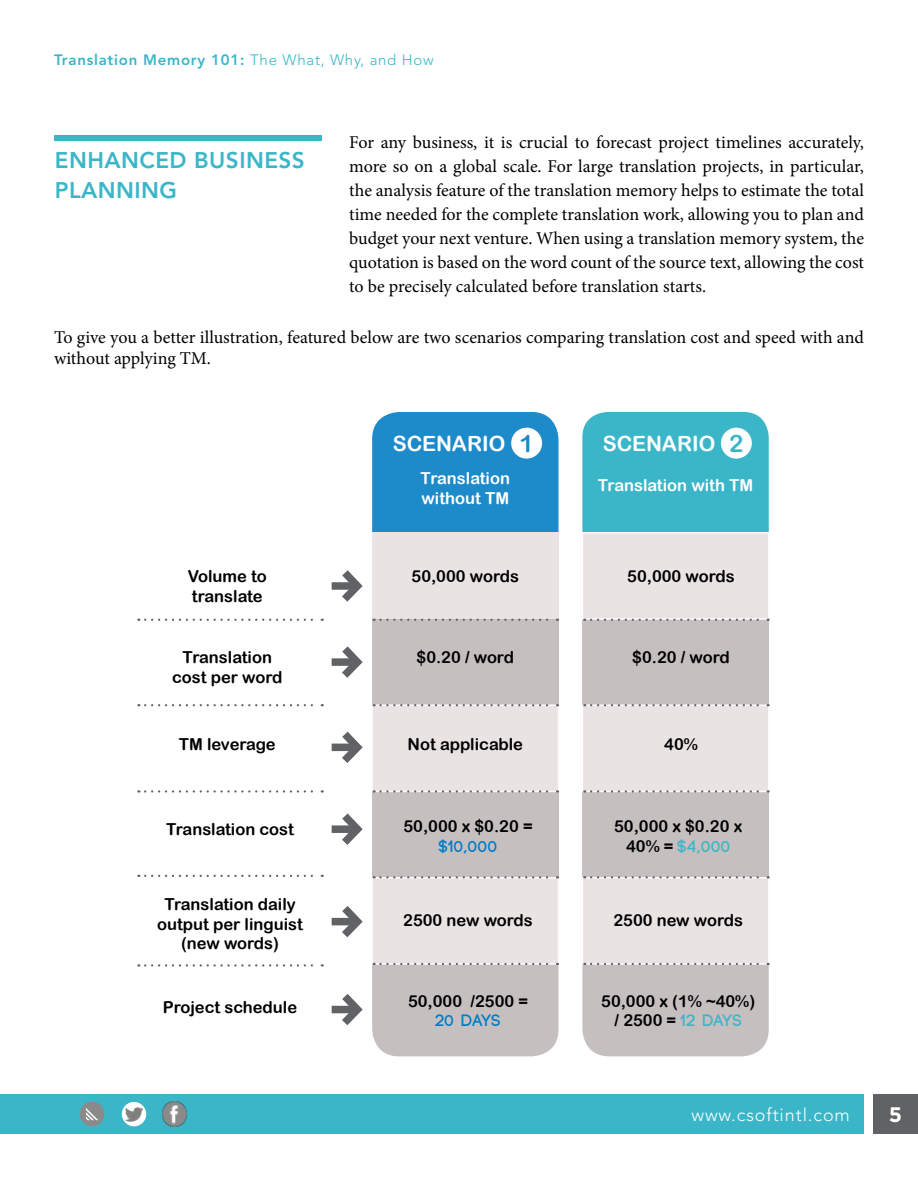
<style>
.page{position:relative;width:918px;height:1188px;background:#fff}
.page>*{position:absolute;margin:0;border:0;box-sizing:border-box;transform-origin:0 0}
.t1{font:24px "Arial Rounded MT Bold";color:#1d8bca}
.t2{font:24px "Arial Rounded MT Bold";color:#3ab6c8}
.t3{font:800 22.5px/30px "Avenir LT Std";letter-spacing:.02em;color:#3ab6c8}
.t4{font:21px "Arial Rounded MT Bold";color:#fff}
.t5{font:700 21px "Gotham";color:#fff}
.t6{font:18px/24px "Minion Pro";letter-spacing:-.005em;color:#000;text-align:justify}
.t7{font:300 18px "Avenir LT Std";letter-spacing:.05em;color:#fff}
.t8{font:16.5px/19.8px "Arial Rounded MT Bold";color:#000;text-align:center}
.t9{font:16.5px/19.8px "Arial Rounded MT Bold";color:#fff}
.t10{font:700 16.5px "Code";letter-spacing:.05em;color:#007cc4}
.t11{font:700 16.5px "Code";color:#3ab6c8}
.t12{font:800 15px "Avenir LT Std";letter-spacing:.05em;color:#3ab6c8}
.s1{font-weight:300}
.s2{font-family:"Arial Rounded MT Bold";font-weight:400;color:#000}
.s3{font-family:"Code";font-weight:700;color:#3ab6c8}
</style>
<div class="page">
<div style="left:0;top:1094px;width:864px;height:40px;background:#3ab6c8"></div>
<div style="left:873px;top:1094px;width:45px;height:40px;background:#616264"></div>
<img style="left:162px;top:1102px;width:25px;height:24px">
<div style="left:122px;top:1102px;width:24px;height:24px;background:#fff;border-radius:50%"></div>
<img style="left:126px;top:1107px;width:16px;height:15px">
<div style="left:80px;top:1102px;width:24px;height:24px;background:#8a8a8a;border-radius:50%"></div>
<svg style="left:86px;top:1108px;width:12px;height:12px"></svg>
<div style="left:582px;top:937px;width:187px;height:119px;background:#c6bfc0;border-radius:27px"></div>
<div style="left:372px;top:937px;width:187px;height:119px;background:#c6bfc0;border-radius:27px"></div>
<div style="left:54px;top:135px;width:268px;height:5px;background:#3ab6c8"></div>
<div style="left:372px;top:412px;width:187px;height:149px;background:#1d8bca;border-radius:27px"></div>
<div style="left:582px;top:412px;width:187px;height:149px;background:#3ab6c8;border-radius:25px"></div>
<div style="left:511px;top:428px;width:31px;height:31px;background:#fff;border-radius:50%"></div>
<div style="left:721px;top:428px;width:31px;height:31px;background:#fff;border-radius:50%"></div>
<svg style="left:145px;top:619px;width:178px;height:2px"></svg>
<svg style="left:145px;top:704px;width:178px;height:2px"></svg>
<svg style="left:145px;top:790px;width:178px;height:3px"></svg>
<svg style="left:145px;top:875px;width:178px;height:2px"></svg>
<svg style="left:145px;top:964px;width:178px;height:3px"></svg>
<svg style="left:582px;top:531px;width:188px;height:434px"></svg>
<div style="left:332px;top:582px;width:20px;height:8px;background:#616264"></div>
<div style="left:332px;top:744px;width:20px;height:7px;background:#616264"></div>
<div style="left:332px;top:658px;width:20px;height:8px;background:#616264"></div>
<div style="left:332px;top:825px;width:20px;height:8px;background:#616264"></div>
<svg style="left:334px;top:533px;width:225px;height:432px"></svg>
<div style="left:332px;top:918px;width:20px;height:7px;background:#616264"></div>
<svg style="left:334px;top:994px;width:29px;height:32px"></svg>
<div style="left:332px;top:1006px;width:20px;height:7px;background:#616264"></div>
<p class="t12" style="left:54px;top:51px;width:381px">TRANSLATION MEMORY 101: <span class="s1">The What, Why, and How</span></p>
<p class="t6" style="left:349px;top:130px;width:516px">For any business, it is crucial to forecast project timelines accurately, more so on a global scale. For large translation projects, in particular, the analysis feature of the translation memory helps to estimate the total time needed for the complete translation work, allowing you to plan and budget your next venture. When using a translation memory system, the quotation is based on the word count of the source text, allowing the cost to be precisely calculated before translation starts.</p>
<p class="t6" style="left:54px;top:326px;width:812px;line-height:21.6px">To give you a better illustration, featured below are two scenarios comparing translation cost and speed with and without applying TM.</p>
<p class="t3" style="left:55px;top:145px;width:252px">ENHANCED BUSINESS<br>PLANNING</p>
<h1 class="t1" style="left:520px;top:429px;width:16px">1</h1>
<h1 class="t2" style="left:729px;top:429px;width:16px">2</h1>
<p class="t4" style="left:393px;top:432px;width:114px">Scenario</p>
<p class="t4" style="left:603px;top:432px;width:114px">Scenario</p>
<p class="t9" style="left:421px;top:468px;width:91px">Translation without TM</p>
<p class="t9" style="left:598px;top:475px;width:157px">Translation with TM</p>
<p class="t8" style="left:188px;top:566px;width:81px">Volume to</p>
<p class="t8" style="left:412px;top:566px;width:109px">50,000 words</p>
<p class="t8" style="left:192px;top:586px;width:72px">translate</p>
<p class="t8" style="left:627px;top:566px;width:109px">50,000 words</p>
<p class="t8" style="left:183px;top:647px;width:91px">Translation</p>
<p class="t8" style="left:417px;top:647px;width:99px">$0.20 / word</p>
<p class="t8" style="left:172px;top:667px;width:112px">cost per word</p>
<p class="t8" style="left:632px;top:647px;width:99px">$0.20 / word</p>
<p class="t8" style="left:179px;top:734px;width:98px">TM leverage</p>
<p class="t8" style="left:408px;top:734px;width:117px">Not applicable</p>
<p class="t8" style="left:664px;top:734px;width:35px">40%</p>
<p class="t8" style="left:166px;top:819px;width:130px">Translation cost</p>
<p class="t8" style="left:404px;top:816px;width:131px">50,000 x $0.20 =</p>
<p class="t10" style="left:439px;top:838px;width:60px">$10,000</p>
<p class="t8" style="left:614px;top:816px;width:130px">50,000 x $0.20 x</p>
<p class="t11" style="left:626px;top:838px;width:106px"><span class="s2">40% =</span> $4,000</p>
<p class="t8" style="left:157px;top:894px;width:147px">Translation daily output per linguist (new words)</p>
<p class="t8" style="left:403px;top:910px;width:131px">2500 new words</p>
<p class="t8" style="left:613px;top:910px;width:131px">2500 new words</p>
<p class="t8" style="left:163px;top:997px;width:136px">Project schedule</p>
<p class="t8" style="left:408px;top:991px;width:122px">50,000 /2500 =</p>
<p class="t10" style="left:435px;top:1012px;width:67px">20 DAYS</p>
<p class="t8" style="left:601px;top:991px;width:156px">50,000 x (1% ~40%) / 2500 = <span class="s3">12 DAYS</span></p>
<p class="t7" style="left:692px;top:1104px;width:160px">www.csoftintl.com</p>
<p class="t5" style="left:889px;top:1100px;width:15px">5</p>
</div>
